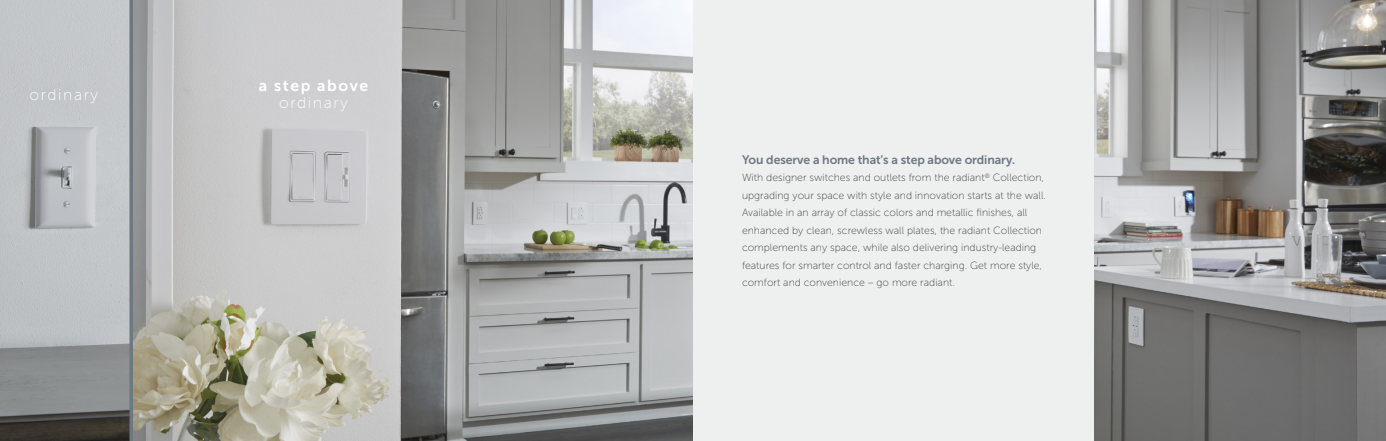
<style>
.page{position:relative;width:1386px;height:441px;background:#fff}
.page>*{position:absolute;margin:0;border:0;box-sizing:border-box;transform-origin:0 0}
.t1{font:15.75px "Museo Sans 100";letter-spacing:.1em;color:#fff}
.t2{font:15.75px "Museo Sans 700";letter-spacing:.1em;color:#fff}
.t3{font:12.25px "Museo Sans 700";letter-spacing:-.01em;color:#6d7881}
.t4{font:10.5px/17.5px "Museo Sans 100";color:#414042}
</style>
<div class="page">
<div style="left:693px;top:0;width:425px;height:441px;background:#eef0f0"></div>
<img style="left:1095px;top:0;width:291px;height:441px">
<img style="left:138px;top:0;width:555px;height:441px">
<svg style="left:0;top:0;width:138px;height:441px;background:#abafb1"></svg>
<h1 class="t1" style="left:29px;top:86px;width:70px">ordinary</h1>
<h1 class="t2" style="left:259px;top:77px;width:111px">a step above</h1>
<h1 class="t1" style="left:279px;top:95px;width:70px">ordinary</h1>
<p class="t3" style="left:742px;top:153px;width:275px">You deserve a home that’s a step above ordinary.</p>
<p class="t4" style="left:742px;top:169px;width:305px">With designer switches and outlets from the radiant<sup>®</sup> Collection, upgrading your space with style and innovation starts at the wall.<br>Available in an array of classic colors and metallic finishes, all enhanced by clean, screwless wall plates, the radiant Collection complements any space, while also delivering industry-leading features for smarter control and faster charging. Get more style, comfort and convenience – go more radiant.</p>
</div>
